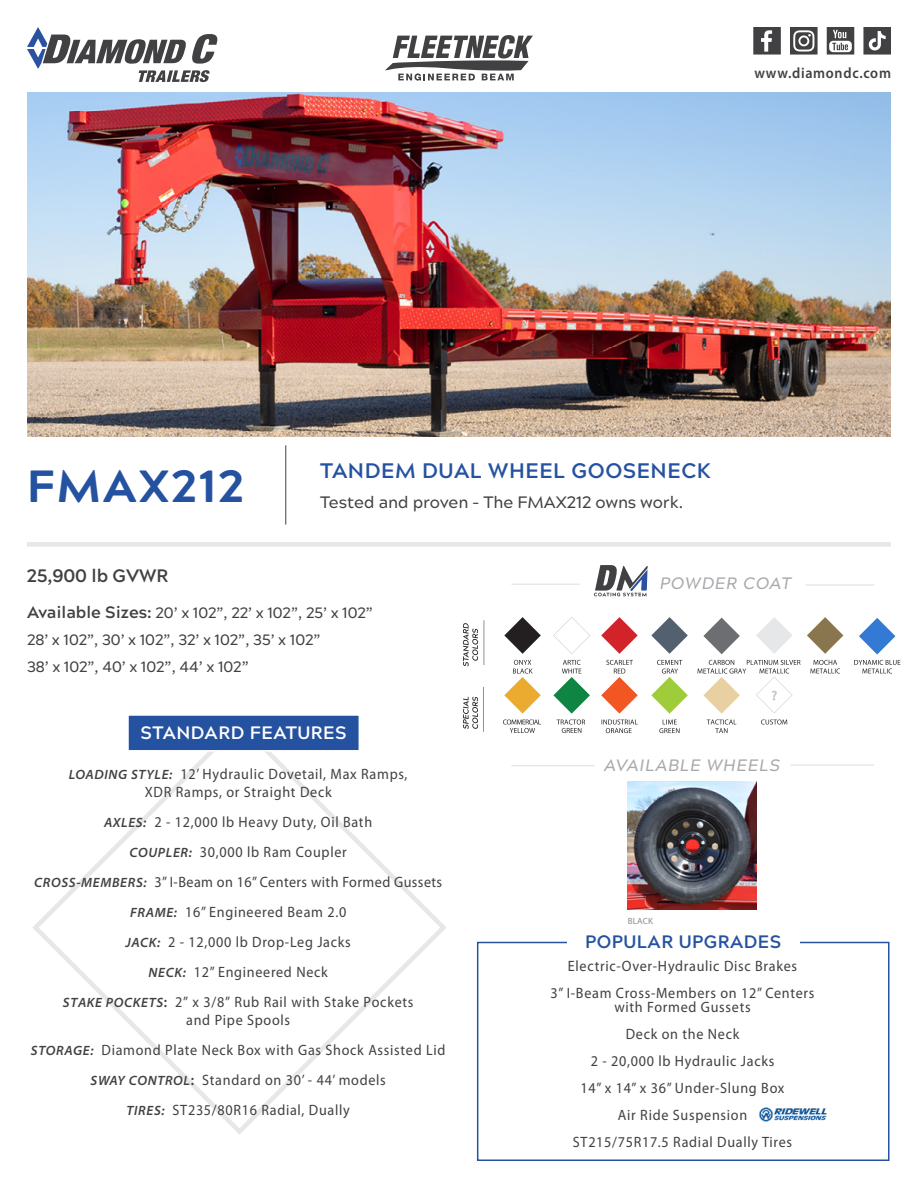
<style>
.page{position:relative;width:918px;height:1188px;background:#fff}
.page>*{position:absolute;margin:0;border:0;box-sizing:border-box;transform-origin:0 0}
.t1{font:800 45px "Acherus Grotesque";letter-spacing:.05em;color:#2552a0}
.t2{font:700 21px "Acherus Grotesque";letter-spacing:.025em;color:#2552a0}
.t3{font:700 18px "Acherus Grotesque";letter-spacing:.025em;color:#fff}
.t4{font:700 18px "Acherus Grotesque";letter-spacing:.025em;color:#2552a0}
.t5{font:700 18px "Acherus Grotesque";color:#414042}
.t6{font:500 16.5px "Acherus Grotesque";color:#414042}
.t7{font:italic 500 16.5px "Acherus Grotesque";letter-spacing:.05em;color:#a7a9ac}
.t8{font:15px/30px "Myriad Pro";letter-spacing:.05em;color:#414042;text-align:center;scale:.94 1}
.t9{font:500 15px/27px "Acherus Grotesque";color:#414042}
.t10{font:600 15px "Myriad Pro";letter-spacing:.05em;color:#414042;scale:.94 1}
.t11{font:9px "Myriad Pro";letter-spacing:.01em;color:#8a8c8e}
.s1{font-weight:700;font-size:16.5px}
.s2{font-weight:600;font-style:italic;font-stretch:semi-expanded;font-size:13.5px}
.s3{font-weight:600}
</style>
<div class="page">
<img style="left:27px;top:93px;width:864px;height:343px">
<svg style="left:27px;top:27px;width:191px;height:55px"></svg>
<div style="left:27px;top:542px;width:864px;height:5px;background:#e6e7e8"></div>
<hr style="left:285px;top:445px;width:1px;height:80px;background:#414042">
<svg style="left:385px;top:35px;width:148px;height:46px"></svg>
<svg style="left:32px;top:752px;width:414px;height:383px"></svg>
<div style="left:127px;top:714px;width:233px;height:38px;background:#2552a0;border:2px solid #fff"></div>
<div style="left:477px;top:942px;width:413px;height:219px;border:2px solid #2552a0"></div>
<div style="left:567px;top:935px;width:233px;height:14px;background:#fff"></div>
<img style="left:759px;top:1107px;width:68px;height:15px">
<hr style="left:511px;top:765px;width:84px;height:1px;background:#dcddde">
<hr style="left:791px;top:765px;width:83px;height:1px;background:#dcddde">
<img style="left:628px;top:781px;width:129px;height:129px">
<hr style="left:511px;top:584px;width:69px;height:1px;background:#dcddde">
<hr style="left:806px;top:585px;width:68px;height:1px;background:#dcddde">
<svg style="left:594px;top:565px;width:54px;height:31px"></svg>
<svg style="left:753px;top:27px;width:28px;height:28px"></svg>
<svg style="left:790px;top:27px;width:28px;height:28px"></svg>
<svg style="left:827px;top:27px;width:27px;height:28px"></svg>
<svg style="left:863px;top:27px;width:28px;height:28px"></svg>
<img style="left:463px;top:617px;width:438px;height:117px">
<p class="t10" style="left:754px;top:64px;width:147px">www.diamondc.com</p>
<h1 class="t1" style="left:27px;top:447px;width:218px">FMAX212</h1>
<p class="t5" style="left:27px;top:560px;width:143px">25,900 lb GVWR</p>
<h2 class="t2" style="left:320px;top:453px;width:392px">TANDEM DUAL WHEEL GOOSENECK</h2>
<p class="t6" style="left:320px;top:488px;width:365px">Tested and proven – The FMAX212 owns work.</p>
<p class="t7" style="left:660px;top:569px;width:133px">POWDER COAT</p>
<p class="t9" style="left:27px;top:599px;width:347px"><span class="s1">Available Sizes:</span> 20’ x 102”, 22’ x 102”, 25’ x 102”<br>28’ x 102”, 30’ x 102”, 32’ x 102”, 35’ x 102”<br>38’ x 102”, 40’ x 102”, 44’ x 102”</p>
<p class="t3" style="left:141px;top:717px;width:208px">STANDARD FEATURES</p>
<p class="t8" style="left:69px;top:765px;width:362px;line-height:18px"><span class="s2">LOADING STYLE:</span> 12’ Hydraulic Dovetail, Max Ramps,<br>XDR Ramps, or Straight Deck</p>
<p class="t8" style="left:34px;top:807px;width:436px"><span class="s2">AXLES:</span> 2 - 12,000 lb Heavy Duty, Oil Bath<br><span class="s2">COUPLER:</span> 30,000 lb Ram Coupler<br><span class="s2">CROSS-MEMBERS:</span> 3” I-Beam on 16” Centers with Formed Gussets <span class="s2">FRAME:</span> 16” Engineered Beam 2.0<br><span class="s2">JACK:</span> 2 - 12,000 lb Drop-Leg Jacks<br><span class="s2">NECK:</span> 12” Engineered Neck<br><span class="s2">STAKE POCKETS</span><span class="s3">:</span> 2” x 3/8” Rub Rail with Stake Pockets</p>
<p class="t8" style="left:31px;top:1005px;width:442px">and Pipe Spools<br><span class="s2">STORAGE:</span> Diamond Plate Neck Box with Gas Shock Assisted Lid <span class="s2">SWAY CONTROL</span><span class="s3">:</span> Standard on 30’ - 44’ models<br><span class="s2">TIRES:</span> ST235/80R16 Radial, Dually</p>
<p class="t7" style="left:604px;top:751px;width:177px">AVAILABLE WHEELS</p>
<p class="t11" style="left:628px;top:915px;width:26px">BLACK</p>
<p class="t4" style="left:585px;top:926px;width:198px">POPULAR UPGRADES</p>
<p class="t8" style="left:551px;top:952px;width:282px;line-height:27px">Electric-Over-Hydraulic Disc Brakes<br>3” I-Beam Cross-Members on 12” Centers</p>
<p class="t8" style="left:573px;top:993px;width:235px;line-height:27px">with Formed Gussets<br>Deck on the Neck<br>2 - 20,000 lb Hydraulic Jacks<br>14” x 14” x 36” Under-Slung Box<br>Air Ride Suspension<br>ST215/75R17.5 Radial Dually Tires</p>
</div>
